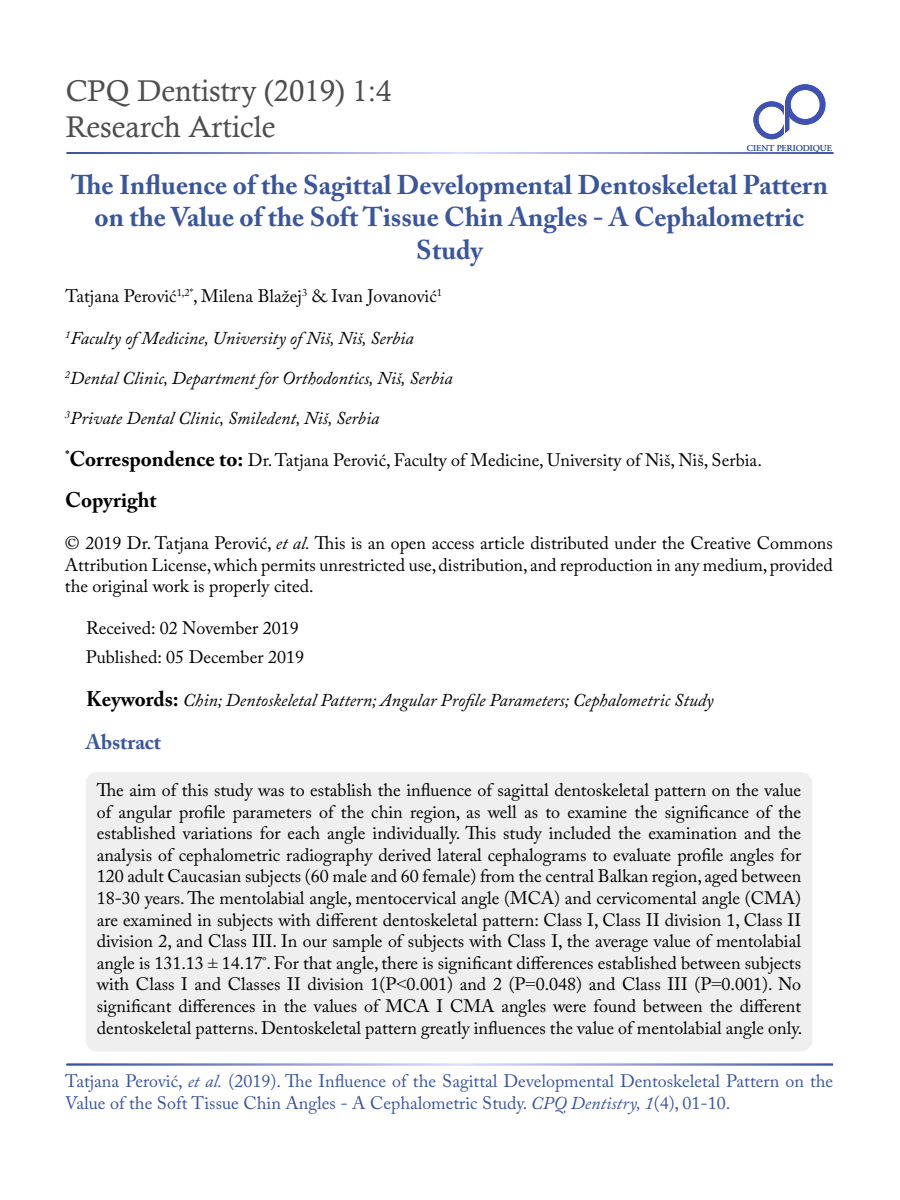
<style>
.page{position:relative;width:900px;height:1200px;background:#fff}
.page>*{position:absolute;margin:0;border:0;box-sizing:border-box;transform-origin:0 0}
.t1{font:30px/36px "Calisto";color:#4d4d4f}
.t2{font:700 27px/32.4px "Adobe Caslon Pro";color:#3955a0;text-align:center}
.t3{font:700 21px "Adobe Caslon Pro";color:#000}
.t4{font:700 21px "Adobe Caslon Pro";color:#3955a0}
.t5{font:18px/21.6px "Adobe Caslon Pro";color:#000;text-align:justify}
.t6{font:italic 18px "Adobe Caslon Pro";color:#000}
.t7{font:18px/21.6px "Adobe Caslon Pro";color:#3955a0}
.t8{font:9px "Adobe Garamond Pro";color:#3955a0}
.s1{font-weight:700;font-size:21px}
.s2{font-style:italic}
.s3{font-weight:700;font-style:normal;font-size:21px}
.s4{font-family:"Times New Roman"}
</style>
<div class="page">
<div style="left:86px;top:772px;width:726px;height:280px;background:#efeff0;border-radius:12px"></div>
<div style="left:753px;top:101px;width:37px;height:38px;border:5px solid #3f51b5;border-radius:50%"></div>
<svg style="left:784px;top:106px;width:6px;height:23px"></svg>
<hr style="left:785px;top:105px;width:4px;height:29px;background:#3f51b5">
<svg style="left:783px;top:129px;width:7px;height:6px"></svg>
<div style="left:785px;top:84px;width:40px;height:41px;border:6px solid #3f51b5;border-radius:50%"></div>
<h1 class="t1" style="left:66px;top:72px;width:327px">CPQ Dentistry (2019) 1:4<br>Research Article</h1>
<h2 class="t2" style="left:71px;top:169px;width:758px">The Influence of the Sagittal Developmental Dentoskeletal Pattern on the Value of the Soft Tissue Chin Angles - A Cephalometric<br>Study</h2>
<p class="t5" style="left:65px;top:285px;width:378px">Tatjana Perović<sup>1,2*</sup>, Milena Blažej<sup>3</sup> &amp; Ivan Jovanović<sup>1</sup></p>
<p class="t8" style="left:747px;top:142px;width:86px">CIENT PERIODIQUE</p>
<p class="t6" style="left:65px;top:327px;width:350px"><sup>1</sup>Faculty of Medicine, University of Niš, Niš, Serbia</p>
<p class="t6" style="left:65px;top:367px;width:389px"><sup>2</sup>Dental Clinic, Department for Orthodontics, Niš, Serbia</p>
<p class="t6" style="left:65px;top:407px;width:316px"><sup>3</sup>Private Dental Clinic, Smiledent, Niš, Serbia</p>
<p class="t5" style="left:65px;top:449px;width:698px"><sup>*</sup><span class="s1">Correspondence to:</span> Dr. Tatjana Perović, Faculty of Medicine, University of Niš, Niš, Serbia.</p>
<p class="t3" style="left:65px;top:488px;width:93px">Copyright</p>
<p class="t5" style="left:65px;top:532px;width:770px">© 2019 Dr. Tatjana Perović, <span class="s2">et al.</span> This is an open access article distributed under the Creative Commons Attribution License, which permits unrestricted use, distribution, and reproduction in any medium, provided the original work is properly cited.</p>
<p class="t5" style="left:86px;top:617px;width:214px">Received: 02 November 2019</p>
<p class="t5" style="left:86px;top:646px;width:220px">Published: 05 December 2019</p>
<p class="t6" style="left:86px;top:689px;width:629px"><span class="s3">Keywords:</span> Chin; Dentoskeletal Pattern; Angular Profile Parameters; Cephalometric Study</p>
<p class="t4" style="left:86px;top:729px;width:77px">Abstract</p>
<p class="t5" style="left:97px;top:779px;width:707px">The aim of this study was to establish the influence of sagittal dentoskeletal pattern on the value of angular profile parameters of the chin region, as well as to examine the significance of the established variations for each angle individually. This study included the examination and the analysis of cephalometric radiography derived lateral cephalograms to evaluate profile angles for 120 adult Caucasian subjects (60 male and 60 female) from the central Balkan region, aged between 18-30 years. The mentolabial angle, mentocervical angle (MCA) and cervicomental angle (CMA) are examined in subjects with different dentoskeletal pattern: Class I, Class II division 1, Class II division 2, and Class III. In our sample of subjects with Class I, the average value of mentolabial angle is 131.13 <span class="s4">±</span> 14.17<sup>º</sup>. For that angle, there is significant differences established between subjects with Class I and Classes II division 1(P<span class="s4">&lt;</span>0.001) and 2 (P<span class="s4">=</span>0.048) and Class III (P<span class="s4">=</span>0.001). No significant differences in the values of MCA I CMA angles were found between the different dentoskeletal patterns. Dentoskeletal pattern greatly influences the value of mentolabial angle only.</p>
<p class="t7" style="left:65px;top:1070px;width:769px">Tatjana Perović, <span class="s2">et al.</span> (2019). The Influence of the Sagittal Developmental Dentoskeletal Pattern on the<br>Value of the Soft Tissue Chin Angles - A Cephalometric Study. <span class="s2">CPQ Dentistry, 1</span>(4), 01-10.</p>
</div>
